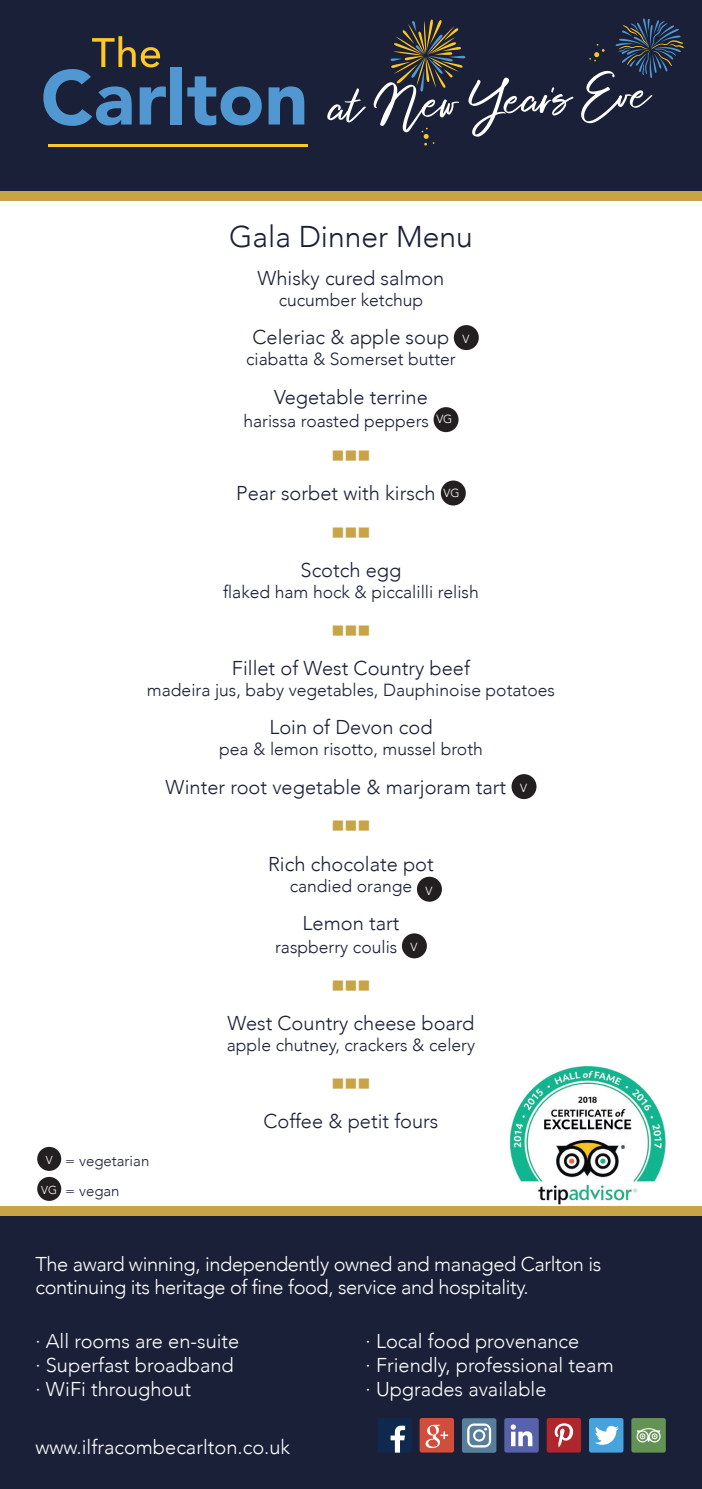
<style>
.page{position:relative;width:702px;height:1489px;background:#fff}
.page>*{position:absolute;margin:0;border:0;box-sizing:border-box;transform-origin:0 0}
.t1{font:300 30px "Avenir";color:#1a2037}
.t2{font:300 20px "Avenir";color:#1a2037}
.t3{font:300 20px "Avenir";color:#fff}
.t4{font:300 20px/22.5px "Avenir";letter-spacing:-.02em;color:#fff}
.t5{font:300 17.5px "Avenir";color:#1a2037}
.t6{font:17.5px "Wingdings";color:#c7a445}
.t7{font:300 15px "Avenir";color:#1a2037}
.t8{font:300 11.75px "Avenir";color:#fff}
.t9{font:300 11.5px "Avenir";color:#fff}
</style>
<div class="page">
<div style="left:0;top:1215px;width:702px;height:273px;background:#1a2037"></div>
<div style="left:433px;top:407px;width:25px;height:25px;background:#231f20;border-radius:50%"></div>
<div style="left:441px;top:480px;width:25px;height:25px;background:#231f20;border-radius:50%"></div>
<div style="left:511px;top:774px;width:25px;height:25px;background:#231f20;border-radius:50%"></div>
<div style="left:402px;top:933px;width:25px;height:25px;background:#231f20;border-radius:50%"></div>
<img style="left:509px;top:1066px;width:156px;height:138px">
<div style="left:37px;top:1146px;width:24px;height:24px;background:#231f20;border-radius:50%"></div>
<div style="left:37px;top:1176px;width:24px;height:24px;background:#231f20;border-radius:50%"></div>
<div style="left:0;top:0;width:702px;height:191px;background:#1a2037"></div>
<svg style="left:43px;top:36px;width:123px;height:90px"></svg>
<div style="left:171px;top:67px;width:11px;height:57px;background:#5198d2"></div>
<svg style="left:187px;top:76px;width:75px;height:49px"></svg>
<svg style="left:268px;top:86px;width:36px;height:38px"></svg>
<hr style="left:48px;top:144px;width:260px;height:3px;background:#fec827">
<div style="left:0;top:191px;width:702px;height:10px;background:#c7a445"></div>
<div style="left:0;top:1206px;width:702px;height:9px;background:#c7a445"></div>
<svg style="left:327px;top:18px;width:356px;height:128px"></svg>
<div style="left:417px;top:876px;width:25px;height:25px;background:#231f20;border-radius:50%"></div>
<div style="left:454px;top:325px;width:25px;height:25px;background:#231f20;border-radius:50%"></div>
<div style="left:631px;top:1417px;width:34px;height:35px;background:#639354;border-radius:2px"></div>
<svg style="left:636px;top:1428px;width:24px;height:14px"></svg>
<div style="left:462px;top:1417px;width:34px;height:35px;background:#587e9c;border-radius:2px"></div>
<svg style="left:467px;top:1423px;width:24px;height:24px"></svg>
<div style="left:377px;top:1417px;width:34px;height:35px;background:#0f294e;border-radius:2px"></div>
<svg style="left:390px;top:1425px;width:15px;height:27px"></svg>
<div style="left:589px;top:1417px;width:34px;height:35px;background:#46a3db;border-radius:2px"></div>
<svg style="left:595px;top:1425px;width:23px;height:19px"></svg>
<div style="left:504px;top:1417px;width:34px;height:35px;background:#5862ab;border-radius:2px"></div>
<svg style="left:510px;top:1424px;width:22px;height:21px"></svg>
<div style="left:546px;top:1417px;width:35px;height:35px;background:#b0262d;border-radius:2px"></div>
<svg style="left:554px;top:1423px;width:19px;height:23px"></svg>
<div style="left:419px;top:1417px;width:35px;height:35px;background:#d14e3a;border-radius:2px"></div>
<svg style="left:425px;top:1424px;width:23px;height:23px"></svg>
<p class="t1" style="left:229px;top:218px;width:245px">Gala Dinner Menu</p>
<p class="t2" style="left:257px;top:266px;width:188px">Whisky cured salmon</p>
<p class="t5" style="left:279px;top:290px;width:146px">cucumber ketchup</p>
<p class="t2" style="left:252px;top:326px;width:198px">Celeriac &amp; apple soup</p>
<p class="t5" style="left:246px;top:349px;width:211px">ciabatta &amp; Somerset butter</p>
<p class="t2" style="left:274px;top:385px;width:155px">Vegetable terrine</p>
<p class="t5" style="left:243px;top:410px;width:187px">harissa roasted peppers</p>
<p class="t8" style="left:436px;top:412px;width:18px">VG</p>
<p class="t6" style="left:331px;top:446px;width:41px">■■■</p>
<p class="t2" style="left:236px;top:481px;width:201px">Pear sorbet with kirsch</p>
<p class="t8" style="left:443px;top:485px;width:18px">VG</p>
<p class="t6" style="left:331px;top:523px;width:41px">■■■</p>
<p class="t2" style="left:300px;top:558px;width:102px">Scotch egg</p>
<p class="t5" style="left:223px;top:581px;width:257px">flaked ham hock &amp; piccalilli relish</p>
<p class="t6" style="left:331px;top:621px;width:41px">■■■</p>
<p class="t2" style="left:232px;top:656px;width:239px">Fillet of West Country beef</p>
<p class="t5" style="left:147px;top:679px;width:409px">madeira jus, baby vegetables, Dauphinoise potatoes</p>
<p class="t2" style="left:269px;top:715px;width:165px">Loin of Devon cod</p>
<p class="t5" style="left:219px;top:738px;width:265px">pea &amp; lemon risotto, mussel broth</p>
<p class="t2" style="left:165px;top:775px;width:342px">Winter root vegetable &amp; marjoram tart</p>
<p class="t8" style="left:520px;top:780px;width:8px">V</p>
<p class="t6" style="left:331px;top:816px;width:41px">■■■</p>
<p class="t2" style="left:268px;top:851px;width:167px">Rich chocolate pot</p>
<p class="t5" style="left:290px;top:875px;width:124px">candied orange</p>
<p class="t2" style="left:302px;top:911px;width:98px">Lemon tart</p>
<p class="t5" style="left:275px;top:936px;width:124px">raspberry coulis</p>
<p class="t8" style="left:410px;top:940px;width:8px">V</p>
<p class="t6" style="left:331px;top:975px;width:41px">■■■</p>
<p class="t2" style="left:227px;top:1011px;width:248px">West Country cheese board</p>
<p class="t5" style="left:227px;top:1034px;width:250px">apple chutney, crackers &amp; celery</p>
<p class="t6" style="left:331px;top:1073px;width:41px">■■■</p>
<p class="t2" style="left:263px;top:1108px;width:176px">Coffee &amp; petit fours</p>
<p class="t8" style="left:462px;top:332px;width:8px">V</p>
<p class="t8" style="left:425px;top:883px;width:8px">V</p>
<p class="t9" style="left:46px;top:1153px;width:8px">V</p>
<p class="t7" style="left:65px;top:1151px;width:86px">= vegetarian</p>
<p class="t9" style="left:41px;top:1183px;width:17px">VG</p>
<p class="t7" style="left:65px;top:1181px;width:56px">= vegan</p>
<p class="t4" style="left:35px;top:1253px;width:567px">The award winning, independently owned and managed Carlton is continuing its heritage of fine food, service and hospitality.</p>
<p class="t3" style="left:35px;top:1329px;width:205px">· All rooms are en-suite</p>
<p class="t3" style="left:35px;top:1353px;width:200px">· Superfast broadband</p>
<p class="t3" style="left:35px;top:1377px;width:157px">· WiFi throughout</p>
<p class="t3" style="left:35px;top:1435px;width:256px">www.ilfracombecarlton.co.uk</p>
<p class="t3" style="left:365px;top:1329px;width:215px">· Local food provenance</p>
<p class="t3" style="left:365px;top:1353px;width:249px">· Friendly, professional team</p>
<p class="t3" style="left:365px;top:1377px;width:182px">· Upgrades available</p>
</div>
